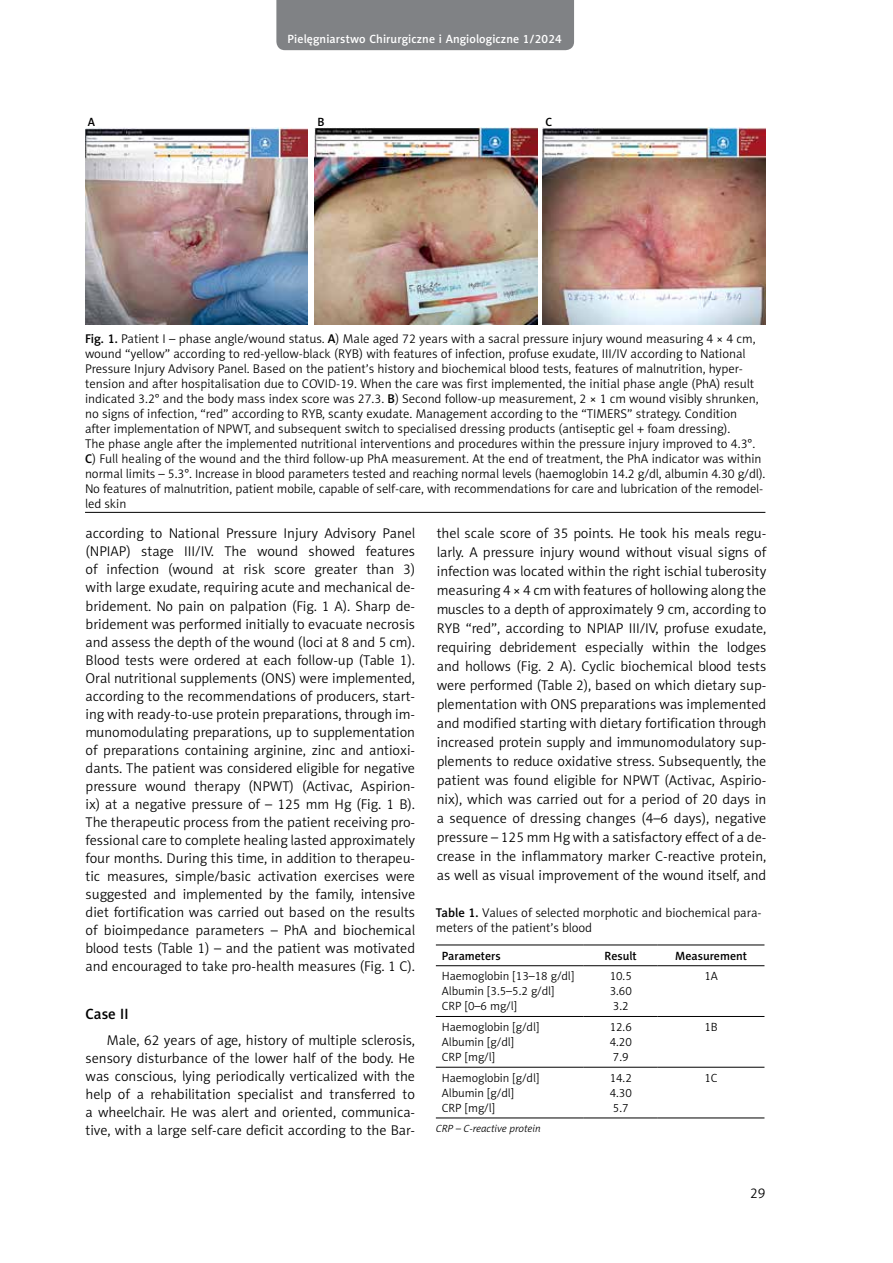
<style>
.page{position:relative;width:893px;height:1263px;background:#fff}
.page>*{position:absolute;margin:0;border:0;box-sizing:border-box;transform-origin:0 0}
.t1{font:15px "Naomi Sans EFN Medium";color:#000}
.t2{font:14.25px/18px "Naomi Sans EFN Light";color:#000;text-align:justify}
.t3{font:12.75px/15px "Naomi Sans EFN Light";color:#000}
.t4{font:12px/15px "Naomi Sans EFN Light";color:#000}
.t5{font:12px "Naomi Sans EFN Medium";letter-spacing:.01em;color:#fff}
.t6{font:12px "Naomi Sans EFN Medium";color:#000}
.t7{font:italic 10.5px "Naomi Sans EFN Light";color:#000}
.s1{font-family:"Naomi Sans EFN Medium"}
</style>
<div class="page">
<div style="left:276px;top:0;width:298px;height:50px;background:#808285"></div>
<img style="left:85px;top:128px;width:223px;height:197px">
<img style="left:315px;top:128px;width:223px;height:196px">
<img style="left:543px;top:128px;width:222px;height:197px">
<hr style="left:85px;top:512px;width:680px;height:1px;background:#000">
<hr style="left:436px;top:965px;width:148px;height:1px;background:#000">
<hr style="left:584px;top:965px;width:74px;height:1px;background:#000">
<hr style="left:658px;top:965px;width:106px;height:1px;background:#000">
<hr style="left:436px;top:1016px;width:148px;height:1px;background:#000">
<hr style="left:584px;top:1016px;width:74px;height:1px;background:#000">
<hr style="left:658px;top:1016px;width:106px;height:1px;background:#000">
<hr style="left:436px;top:1067px;width:148px;height:1px;background:#000">
<hr style="left:584px;top:1067px;width:74px;height:1px;background:#000">
<hr style="left:658px;top:1067px;width:106px;height:1px;background:#000">
<hr style="left:436px;top:944px;width:148px;height:1px;background:#000">
<hr style="left:584px;top:944px;width:74px;height:1px;background:#000">
<hr style="left:658px;top:944px;width:106px;height:1px;background:#000">
<hr style="left:436px;top:1117px;width:148px;height:1px;background:#000">
<hr style="left:584px;top:1117px;width:74px;height:1px;background:#000">
<hr style="left:658px;top:1117px;width:106px;height:1px;background:#000">
<p class="t5" style="left:288px;top:32px;width:276px">Pielęgniarstwo Chirurgiczne i Angiologiczne 1/2024</p>
<p class="t6" style="left:88px;top:114px;width:9px">A</p>
<p class="t6" style="left:318px;top:114px;width:9px">B</p>
<p class="t6" style="left:546px;top:114px;width:8px">C</p>
<p class="t3" style="left:85px;top:331px;width:682px"><span class="s1">Fig. 1.</span> Patient I – phase angle/wound status. <span class="s1">A</span>) Male aged 72 years with a sacral pressure injury wound measuring 4 × 4 cm, wound “yellow” according to red-yellow-black (RYB) with features of infection, profuse exudate, III/IV according to National Pressure Injury Advisory Panel. Based on the patient’s history and biochemical blood tests, features of malnutrition, hyper&shy;tension and after hospitalisation due to COVID-19. When the care was first implemented, the initial phase angle (PhA) result indicated 3.2° and the body mass index score was 27.3. <span class="s1">B</span>) Second follow-up measurement, 2 × 1 cm wound visibly shrunken, no signs of infection, “red” according to RYB, scanty exudate. Management according to the “TIMERS” strategy. Condition after implementation of NPWT, and subsequent switch to specialised dressing products (antiseptic gel + foam dressing).<br>The phase angle after the implemented nutritional interventions and procedures within the pressure injury improved to 4.3°.<br><span class="s1">C</span>) Full healing of the wound and the third follow-up PhA measurement. At the end of treatment, the PhA indicator was within normal limits – 5.3°. Increase in blood parameters tested and reaching normal levels (haemoglobin 14.2 g/dl, albumin 4.30 g/dl).<br>No features of malnutrition, patient mobile, capable of self-care, with recommendations for care and lubrication of the remodel&shy;led skin</p>
<p class="t2" style="left:86px;top:524px;width:331px">according to National Pressure Injury Advisory Panel (NPIAP) stage III/IV. The wound showed features of infection (wound at risk score greater than 3) with large exudate, requiring acute and mechanical de&shy;bridement. No pain on palpation (Fig. 1 A). Sharp de&shy;bridement was performed initially to evacuate necrosis and assess the depth of the wound (loci at 8 and 5 cm).<br>Blood tests were ordered at each follow-up (Table 1).<br>Oral nutritional supplements (ONS) were implemented, according to the recommendations of producers, start&shy;ing with ready-to-use protein preparations, through im&shy;munomodulating preparations, up to supplementation of preparations containing arginine, zinc and antioxi&shy;dants. The patient was considered eligible for negative pressure wound therapy (NPWT) (Activac, Aspirion&shy;ix) at a negative pressure of – 125 mm Hg (Fig. 1 B).<br>The therapeutic process from the patient receiving pro&shy;fessional care to complete healing lasted approximately four months. During this time, in addition to therapeu&shy;tic measures, simple/basic activation exercises were suggested and implemented by the family, intensive diet fortification was carried out based on the results of bioimpedance parameters – PhA and biochemical blood tests (Table 1) – and the patient was motivated and encouraged to take pro-health measures (Fig. 1 C).</p>
<p class="t1" style="left:86px;top:1005px;width:44px">Case II</p>
<p class="t2" style="left:86px;top:1031px;width:331px;text-indent:21px">Male, 62 years of age, history of multiple sclerosis, sensory disturbance of the lower half of the body. He was conscious, lying periodically verticalized with the help of a rehabilitation specialist and transferred to a wheelchair. He was alert and oriented, communica&shy;tive, with a large self-care deficit according to the Bar-</p>
<p class="t2" style="left:437px;top:524px;width:331px;line-height:19px">thel scale score of 35 points. He took his meals regu&shy;larly. A pressure injury wound without visual signs of infection was located within the right ischial tuberosity measuring 4 × 4 cm with features of hollowing along the muscles to a depth of approximately 9 cm, according to RYB “red”, according to NPIAP III/IV, profuse exudate, requiring debridement especially within the lodges and hollows (Fig. 2 A). Cyclic biochemical blood tests were performed (Table 2), based on which dietary sup&shy;plementation with ONS preparations was implemented and modified starting with dietary fortification through increased protein supply and immunomodulatory sup&shy;plements to reduce oxidative stress. Subsequently, the patient was found eligible for NPWT (Activac, Aspirio&shy;nix), which was carried out for a period of 20 days in a sequence of dressing changes (4–6 days), negative pressure – 125 mm Hg with a satisfactory effect of a de&shy;crease in the inflammatory marker C-reactive protein, as well as visual improvement of the wound itself, and</p>
<p class="t3" style="left:436px;top:905px;width:327px"><span class="s1">Table 1.</span> Values of selected morphotic and biochemical para&shy;meters of the patient’s blood</p>
<p class="t6" style="left:442px;top:948px;width:60px">Parameters</p>
<p class="t6" style="left:605px;top:948px;width:34px">Result</p>
<p class="t6" style="left:675px;top:948px;width:73px">Measurement</p>
<p class="t4" style="left:442px;top:969px;width:134px">Haemoglobin [13–18 g/dl]<br>Albumin [3.5–5.2 g/dl]<br>CRP [0–6 mg/l]</p>
<p class="t4" style="left:610px;top:969px;width:24px;text-align:justify">10.5<br>3.60<br>3.2</p>
<p class="t4" style="left:704px;top:969px;width:15px">1A</p>
<p class="t4" style="left:442px;top:1020px;width:99px">Haemoglobin [g/dl]<br>Albumin [g/dl]<br>CRP [mg/l]</p>
<p class="t4" style="left:610px;top:1020px;width:24px;text-align:justify">12.6<br>4.20<br>7.9</p>
<p class="t4" style="left:704px;top:1020px;width:15px">1B</p>
<p class="t4" style="left:442px;top:1070px;width:99px">Haemoglobin [g/dl]<br>Albumin [g/dl]<br>CRP [mg/l]</p>
<p class="t4" style="left:610px;top:1070px;width:24px;text-align:justify">14.2<br>4.30<br>5.7</p>
<p class="t4" style="left:704px;top:1070px;width:15px">1C</p>
<p class="t7" style="left:436px;top:1123px;width:106px">CRP – C-reactive protein</p>
<p class="t2" style="left:750px;top:1184px;width:17px">29</p>
</div>
